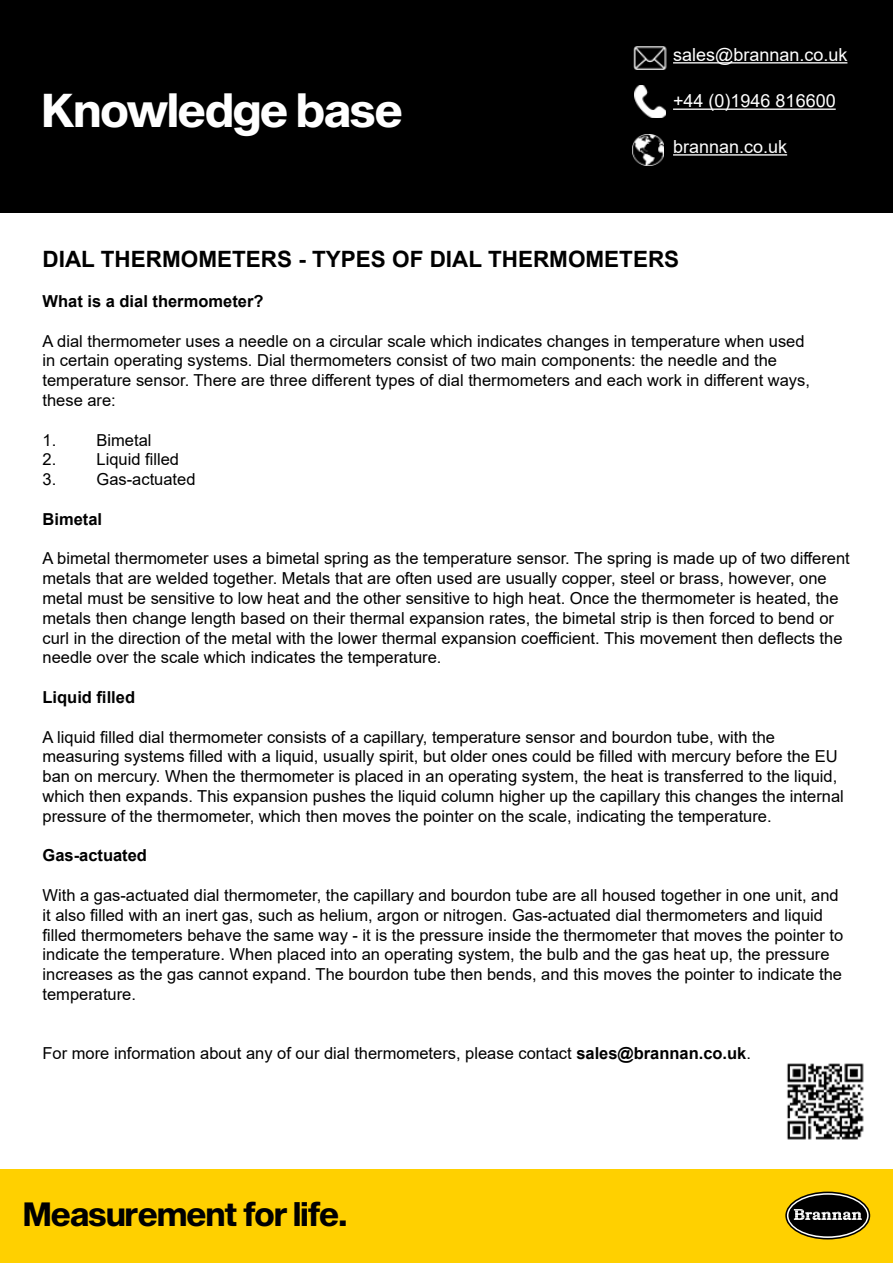
<style>
.page{position:relative;width:893px;height:1263px;background:#fff}
.page>*{position:absolute;margin:0;border:0;box-sizing:border-box;transform-origin:0 0}
.t1{font:46.5px "Sequel Sans Bold Disp";color:#fff}
.t2{font:33px "Sequel Sans Bold Disp";color:#000}
.t3{font:700 22.5px "Arial";color:#000}
.t4{font:18px "Arial";color:#fff}
.t5{font:16.5px/19.8px "Arial";color:#000}
.t6{font:700 16.5px "Arial";color:#000}
.s1{font-weight:700}
</style>
<div class="page">
<div style="left:0;top:0;width:893px;height:213px;background:#000"></div>
<div style="left:0;top:1169px;width:893px;height:94px;background:#ffd000"></div>
<svg style="left:786px;top:1192px;width:83px;height:47px"></svg>
<div style="left:785px;top:1191px;width:85px;height:48px;border:2px solid #000;border-radius:50%"></div>
<div style="left:788px;top:1195px;width:79px;height:41px;background:#000;border-radius:50%"></div>
<svg style="left:794px;top:1209px;width:68px;height:11px"></svg>
<img style="left:633px;top:47px;width:34px;height:22px">
<hr style="left:673px;top:62px;width:174px;height:2px;background:#fff">
<img style="left:635px;top:86px;width:30px;height:32px">
<hr style="left:673px;top:109px;width:163px;height:1px;background:#fff">
<img style="left:633px;top:134px;width:31px;height:32px">
<hr style="left:673px;top:154px;width:114px;height:2px;background:#fff">
<img style="left:787px;top:1063px;width:77px;height:77px">
<h1 class="t1" style="left:43px;top:78px;width:361px">Knowledge base</h1>
<p class="t4" style="left:673px;top:42px;width:176px">sales@brannan.co.uk</p>
<p class="t4" style="left:673px;top:89px;width:164px">+44 (0)1946 816600</p>
<p class="t4" style="left:673px;top:134px;width:116px">brannan.co.uk</p>
<h3 class="t3" style="left:43px;top:244px;width:638px">DIAL THERMOMETERS - TYPES OF DIAL THERMOMETERS</h3>
<p class="t6" style="left:43px;top:290px;width:222px">What is a dial thermometer?</p>
<p class="t5" style="left:43px;top:331px;width:769px">A dial thermometer uses a needle on a circular scale which indicates changes in temperature when used in certain operating systems. Dial thermometers consist of two main components: the needle and the temperature sensor. There are three different types of dial thermometers and each work in different ways, these are:</p>
<p class="t5" style="left:43px;top:430px;width:15px">1.</p>
<p class="t5" style="left:97px;top:430px;width:57px">Bimetal</p>
<p class="t5" style="left:43px;top:450px;width:15px">2.</p>
<p class="t5" style="left:97px;top:450px;width:84px">Liquid filled</p>
<p class="t5" style="left:43px;top:469px;width:15px">3.</p>
<p class="t5" style="left:97px;top:469px;width:101px">Gas-actuated</p>
<p class="t6" style="left:43px;top:507px;width:61px">Bimetal</p>
<p class="t5" style="left:43px;top:549px;width:809px">A bimetal thermometer uses a bimetal spring as the temperature sensor. The spring is made up of two different metals that are welded together. Metals that are often used are usually copper, steel or brass, however, one metal must be sensitive to low heat and the other sensitive to high heat. Once the thermometer is heated, the metals then change length based on their thermal expansion rates, the bimetal strip is then forced to bend or curl in the direction of the metal with the lower thermal expansion coefficient. This movement then deflects the needle over the scale which indicates the temperature.</p>
<p class="t6" style="left:43px;top:686px;width:94px">Liquid filled</p>
<p class="t5" style="left:43px;top:727px;width:803px">A liquid filled dial thermometer consists of a capillary, temperature sensor and bourdon tube, with the measuring systems filled with a liquid, usually spirit, but older ones could be filled with mercury before the EU ban on mercury. When the thermometer is placed in an operating system, the heat is transferred to the liquid, which then expands. This expansion pushes the liquid column higher up the capillary this changes the internal pressure of the thermometer, which then moves the pointer on the scale, indicating the temperature.</p>
<p class="t6" style="left:43px;top:844px;width:106px">Gas-actuated</p>
<p class="t5" style="left:43px;top:885px;width:802px">With a gas-actuated dial thermometer, the capillary and bourdon tube are all housed together in one unit, and it also filled with an inert gas, such as helium, argon or nitrogen. Gas-actuated dial thermometers and liquid filled thermometers behave the same way - it is the pressure inside the thermometer that moves the pointer to indicate the temperature. When placed into an operating system, the bulb and the gas heat up, the pressure increases as the gas cannot expand. The bourdon tube then bends, and this moves the pointer to indicate the temperature.</p>
<p class="t5" style="left:43px;top:1044px;width:710px">For more information about any of our dial thermometers, please contact <span class="s1">sales@brannan.co.uk</span>.</p>
<h2 class="t2" style="left:24px;top:1191px;width:325px">Measurement for life.</h2>
</div>
